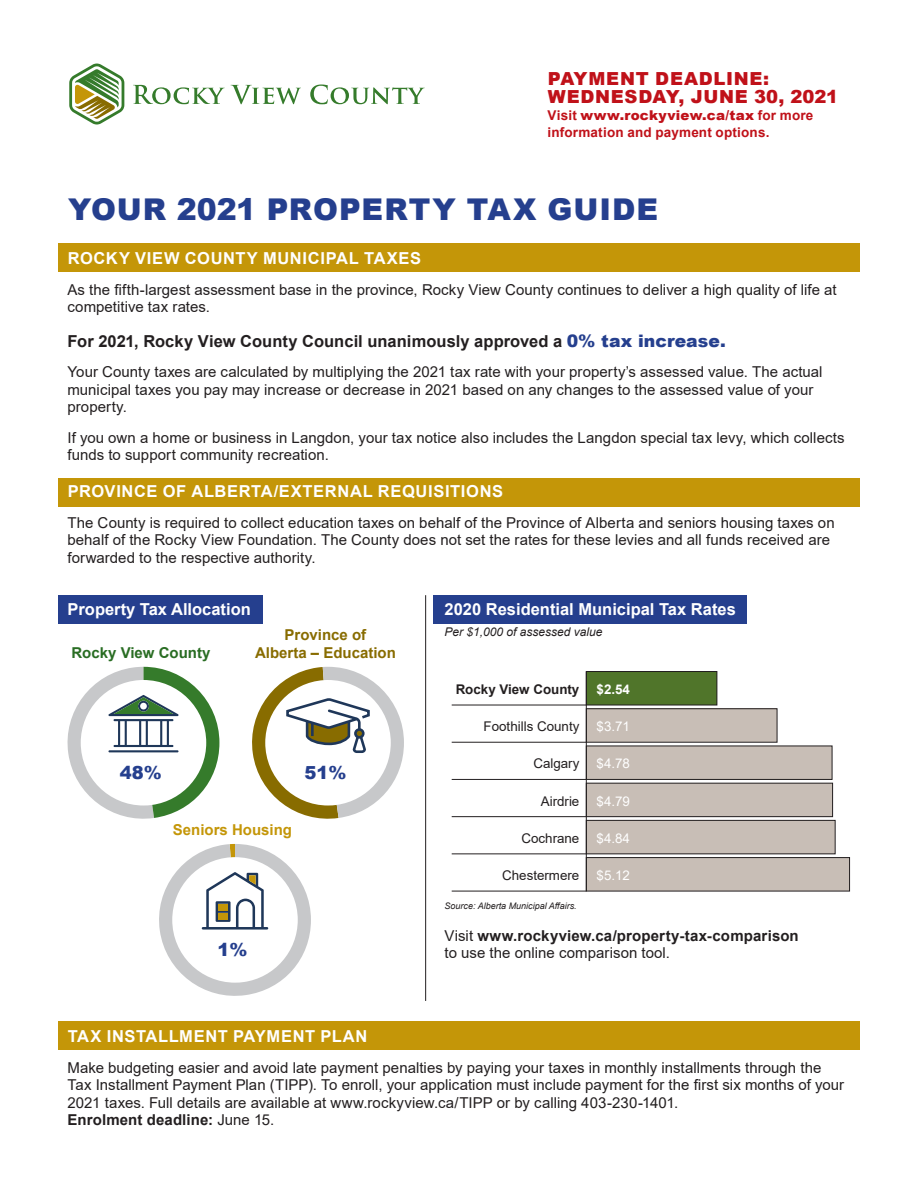
<style>
.page{position:relative;width:918px;height:1188px;background:#fff}
.page>*{position:absolute;margin:0;border:0;box-sizing:border-box;transform-origin:0 0}
.t1{font:900 30px "Arial";letter-spacing:.03em;color:#253f8e}
.t2{font:900 18px/17.2px "Arial";letter-spacing:.04em;color:#c01119}
.t3{font:900 18px "Arial";color:#253f8e}
.t4{font:700 16.5px "Arial";letter-spacing:.03em;color:#fff}
.t5{font:700 16.5px "Arial";letter-spacing:.005em;color:#231f20}
.t6{font:700 16.5px "Arial";color:#fff}
.t7{font:15px/17.2px "Arial";letter-spacing:.005em;color:#231f20}
.t8{font:700 15px/17.2px "Arial";letter-spacing:.01em;color:#231f20}
.t9{font:700 15px/18px "Arial";color:#886c00;text-align:center}
.t10{font:700 15px "Arial";color:#296d23}
.t11{font:700 15px "Arial";color:#c49608}
.t12{font:700 13.5px/17.2px "Arial";letter-spacing:.015em;color:#c01119}
.t13{font:13.35px "Arial";color:#231f20}
.t14{font:13.35px "Arial";color:#fff}
.t15{font:700 13.35px "Arial";color:#231f20}
.t16{font:700 13.35px "Arial";color:#fff}
.t17{font:italic 12px "Arial";color:#231f20}
.t18{font:italic 9px "Arial";color:#231f20}
.s1{font-weight:900}
.s2{font-weight:900;font-size:17.25px;color:#253f8e}
.s3{font-weight:400}
.s4{font-weight:700}
</style>
<div class="page">
<div style="left:58px;top:244px;width:802px;height:28px;background:#c49608"></div>
<div style="left:58px;top:478px;width:802px;height:28px;background:#c49608"></div>
<div style="left:433px;top:595px;width:314px;height:28px;background:#253f8e"></div>
<div style="left:58px;top:1021px;width:802px;height:28px;background:#c49608"></div>
<svg style="left:133px;top:85px;width:92px;height:19px"></svg>
<svg style="left:231px;top:85px;width:70px;height:19px"></svg>
<svg style="left:310px;top:85px;width:115px;height:19px"></svg>
<svg style="left:69px;top:63px;width:56px;height:62px"></svg>
<div style="left:58px;top:595px;width:204px;height:28px;background:#253f8e"></div>
<svg style="left:67px;top:667px;width:152px;height:152px"></svg>
<svg style="left:252px;top:667px;width:152px;height:152px"></svg>
<svg style="left:159px;top:844px;width:152px;height:152px"></svg>
<div style="left:586px;top:858px;width:264px;height:33px;background:#c8beb6"></div>
<div style="left:586px;top:857px;width:264px;height:34px;border:1px solid #231f20"></div>
<div style="left:586px;top:820px;width:249px;height:34px;background:#c8beb6"></div>
<div style="left:586px;top:820px;width:249px;height:34px;border:1px solid #231f20"></div>
<div style="left:586px;top:783px;width:247px;height:34px;background:#c8beb6"></div>
<div style="left:586px;top:783px;width:247px;height:34px;border:1px solid #231f20"></div>
<div style="left:586px;top:746px;width:246px;height:33px;background:#c8beb6"></div>
<div style="left:586px;top:746px;width:246px;height:34px;border:1px solid #231f20"></div>
<div style="left:586px;top:709px;width:191px;height:33px;background:#c8beb6"></div>
<div style="left:586px;top:672px;width:131px;height:33px;background:#50752a"></div>
<div style="left:586px;top:671px;width:131px;height:34px;border:1px solid #231f20"></div>
<hr style="left:586px;top:672px;width:1px;height:219px;background:#231f20">
<hr style="left:452px;top:705px;width:134px;height:1px;background:#231f20">
<hr style="left:452px;top:742px;width:134px;height:1px;background:#231f20">
<hr style="left:452px;top:779px;width:134px;height:1px;background:#231f20">
<hr style="left:452px;top:816px;width:134px;height:1px;background:#231f20">
<hr style="left:452px;top:854px;width:134px;height:1px;background:#231f20">
<hr style="left:452px;top:891px;width:134px;height:1px;background:#231f20">
<hr style="left:425px;top:595px;width:1px;height:406px;background:#231f20">
<p class="t2" style="left:548px;top:70px;width:292px">PAYMENT DEADLINE:<br>WEDNESDAY, JUNE 30, 2021</p>
<p class="t12" style="left:548px;top:107px;width:267px">Visit <span class="s1">www.rockyview.ca/tax</span> for more information and payment options.</p>
<p class="t1" style="left:68px;top:188px;width:592px">YOUR 2021 PROPERTY TAX GUIDE</p>
<p class="t4" style="left:68px;top:247px;width:355px">ROCKY VIEW COUNTY MUNICIPAL TAXES</p>
<p class="t7" style="left:68px;top:281px;width:771px">As the fifth-largest assessment base in the province, Rocky View County continues to deliver a high quality of life at competitive tax rates.</p>
<p class="t5" style="left:68px;top:329px;width:660px">For 2021, Rocky View County Council unanimously approved a <span class="s2">0% tax increase.</span></p>
<p class="t7" style="left:68px;top:363px;width:757px">Your County taxes are calculated by multiplying the 2021 tax rate with your property’s assessed value. The actual municipal taxes you pay may increase or decrease in 2021 based on any changes to the assessed value of your property.</p>
<p class="t7" style="left:68px;top:429px;width:779px">If you own a home or business in Langdon, your tax notice also includes the Langdon special tax levy, which collects funds to support community recreation.</p>
<p class="t4" style="left:68px;top:480px;width:437px">PROVINCE OF ALBERTA/EXTERNAL REQUISITIONS</p>
<p class="t7" style="left:68px;top:514px;width:769px">The County is required to collect education taxes on behalf of the Province of Alberta and seniors housing taxes on behalf of the Rocky View Foundation. The County does not set the rates for these levies and all funds received are forwarded to the respective authority.</p>
<p class="t6" style="left:68px;top:597px;width:185px">Property Tax Allocation</p>
<p class="t10" style="left:71px;top:642px;width:140px">Rocky View County</p>
<p class="t3" style="left:120px;top:759px;width:44px">48%</p>
<p class="t9" style="left:255px;top:625px;width:142px">Province of<br>Alberta – Education</p>
<p class="t3" style="left:304px;top:759px;width:44px">51%</p>
<p class="t11" style="left:173px;top:819px;width:121px">Seniors Housing</p>
<p class="t3" style="left:217px;top:936px;width:32px">1%</p>
<p class="t6" style="left:445px;top:597px;width:293px">2020 Residential Municipal Tax Rates</p>
<p class="t17" style="left:445px;top:624px;width:160px">Per $1,000 of assessed value</p>
<p class="t15" style="left:456px;top:680px;width:125px">Rocky View County</p>
<p class="t13" style="left:484px;top:717px;width:97px">Foothills County</p>
<p class="t13" style="left:533px;top:754px;width:48px">Calgary</p>
<p class="t13" style="left:541px;top:792px;width:40px">Airdrie</p>
<p class="t13" style="left:521px;top:829px;width:59px">Cochrane</p>
<p class="t13" style="left:502px;top:866px;width:79px">Chestermere</p>
<p class="t18" style="left:445px;top:900px;width:134px">Source: Alberta Municipal Affairs.</p>
<p class="t16" style="left:597px;top:680px;width:35px">$2.54</p>
<p class="t14" style="left:597px;top:717px;width:35px">$3.71</p>
<p class="t14" style="left:597px;top:754px;width:35px">$4.78</p>
<p class="t14" style="left:597px;top:792px;width:35px">$4.79</p>
<p class="t14" style="left:597px;top:829px;width:35px">$4.84</p>
<p class="t14" style="left:597px;top:866px;width:35px">$5.12</p>
<p class="t8" style="left:445px;top:927px;width:356px"><span class="s3">Visit</span> www.rockyview.ca/property-tax-comparison <span class="s3">to use the online comparison tool.</span></p>
<p class="t4" style="left:68px;top:1025px;width:301px">TAX INSTALLMENT PAYMENT PLAN</p>
<p class="t7" style="left:68px;top:1059px;width:778px">Make budgeting easier and avoid late payment penalties by paying your taxes in monthly installments through the Tax Installment Payment Plan (TIPP). To enroll, your application must include payment for the first six months of your 2021 taxes. Full details are available at www.rockyview.ca/TIPP or by calling 403-230-1401.<br><span class="s4">Enrolment deadline:</span> June 15.</p>
</div>
